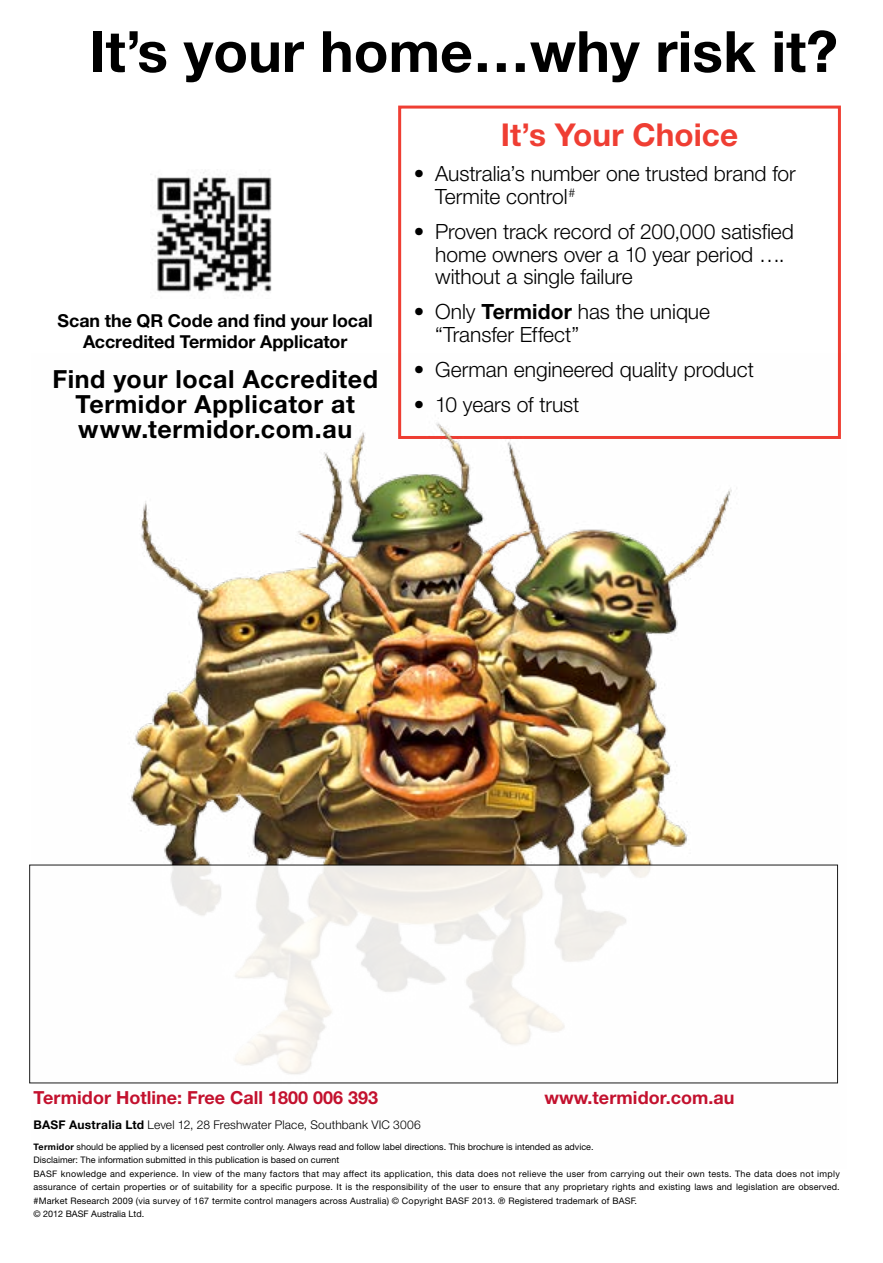
<style>
.page{position:relative;width:883px;height:1263px;background:#fff}
.page>*{position:absolute;margin:0;border:0;box-sizing:border-box;transform-origin:0 0}
.t1{font:700 57px "Helvetica Neue";color:#000}
.t2{font:700 31.5px "Helvetica Neue";color:#ef3e33}
.t3{font:700 25.05px/25px "Helvetica Neue";letter-spacing:.025em;color:#000;text-align:center}
.t4{font:300 21px/22.5px "Helvetica Neue";color:#000}
.t5{font:700 18px "Helvetica Neue";color:#c4122f}
.t6{font:700 17.85px/21.5px "Helvetica Neue";letter-spacing:-.005em;color:#000;text-align:center}
.t7{font:300 12px "Helvetica Neue";letter-spacing:.015em;color:#000}
.t8{font:9px/13.5px "Helvetica Neue";letter-spacing:.02em;color:#000}
.s1{font-weight:700}
</style>
<div class="page">
<div style="left:398px;top:106px;width:443px;height:333px;border:3px solid #ef3e33"></div>
<img style="left:152px;top:172px;width:120px;height:121px">
<img style="left:31px;top:353px;width:810px;height:731px">
<svg style="left:31px;top:867px;width:805px;height:214px"></svg>
<h1 class="t1" style="left:89px;top:16px;width:751px">It’s your home…why risk it?</h1>
<h3 class="t6" style="left:58px;top:309px;width:317px">Scan the QR Code and find your local<br>Accredited Termidor Applicator</h3>
<h3 class="t3" style="left:52px;top:366px;width:327px">Find your local Accredited<br>Termidor Applicator at www.termidor.com.au</h3>
<h2 class="t2" style="left:501px;top:115px;width:239px">It’s Your Choice</h2>
<h3 class="t4" style="left:435px;top:162px;width:362px;text-indent:-21px">• Australia’s number one trusted brand for<br>Termite control<sup>#</sup></h3>
<h3 class="t4" style="left:435px;top:220px;width:360px;text-indent:-21px">• Proven track record of 200,000 satisfied home owners over a 10 year period …. without a single failure</h3>
<h3 class="t4" style="left:435px;top:300px;width:276px;text-indent:-21px">• Only <span class="s1">Termidor</span> has the unique “Transfer Effect”</h3>
<h3 class="t4" style="left:414px;top:358px;width:342px">• German engineered quality product</h3>
<h3 class="t4" style="left:414px;top:393px;width:167px">• 10 years of trust</h3>
<h3 class="t5" style="left:34px;top:1087px;width:346px">Termidor Hotline: Free Call 1800 006 393</h3>
<h3 class="t5" style="left:545px;top:1087px;width:191px">www.termidor.com.au</h3>
<h3 class="t7" style="left:34px;top:1117px;width:389px"><span class="s1">BASF Australia Ltd</span> Level 12, 28 Freshwater Place, Southbank VIC 3006</h3>
<p class="t8" style="left:34px;top:1140px;width:808px"><span class="s1">Termidor</span> should be applied by a licensed pest controller only. Always read and follow label directions. This brochure is intended as advice.<br>Disclaimer: The information submitted in this publication is based on current<br>BASF knowledge and experience. In view of the many factors that may affect its application, this data does not relieve the user from carrying out their own tests. The data does not imply assurance of certain properties or of suitability for a specific purpose. It is the responsibility of the user to ensure that any proprietary rights and existing laws and legislation are observed. #Market Research 2009 (via survey of 167 termite control managers across Australia) © Copyright BASF 2013. ® Registered trademark of BASF.<br>© 2012 BASF Australia Ltd.</p>
</div>
